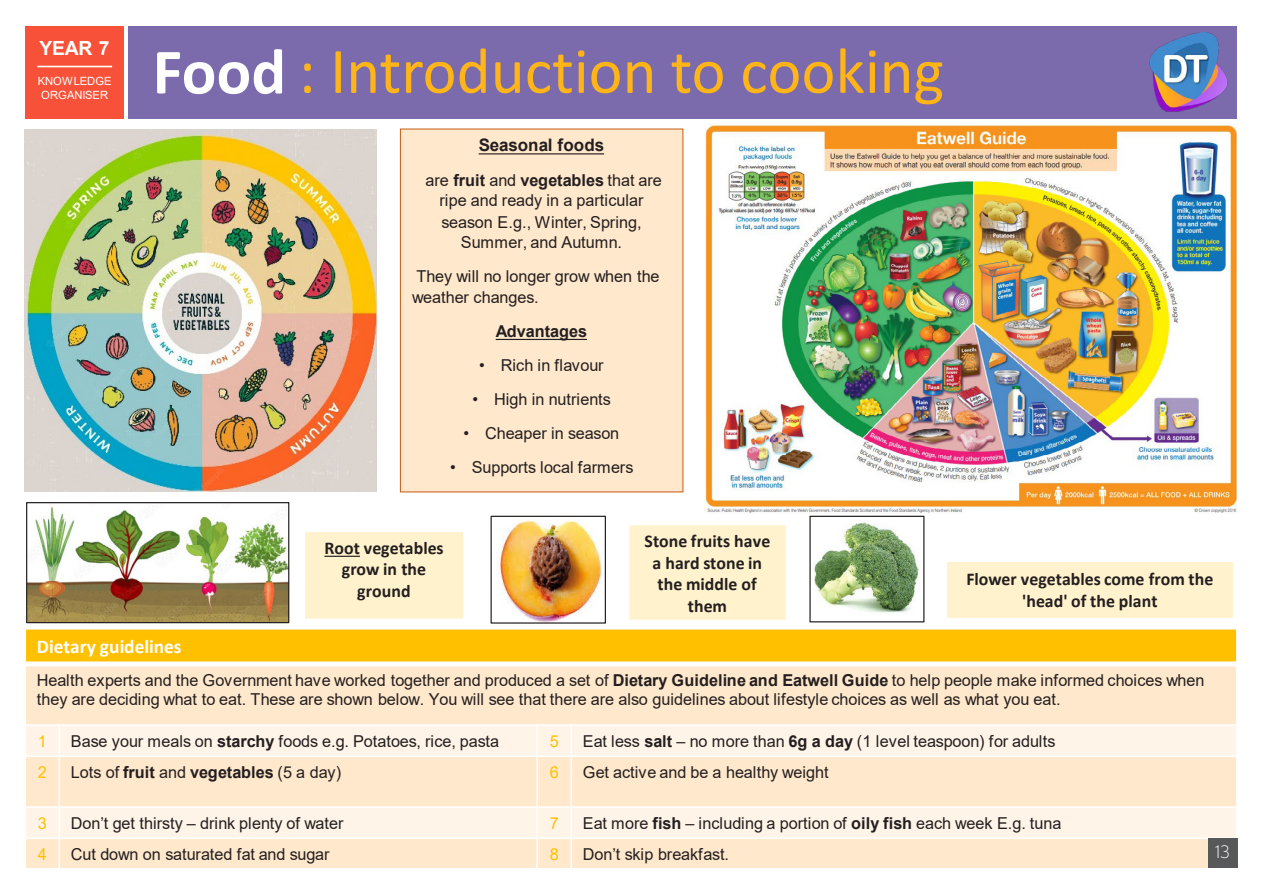
<style>
.page{position:relative;width:1263px;height:893px;background:#fff}
.page>*{position:absolute;margin:0;border:0;box-sizing:border-box;transform-origin:0 0}
.t1{font:65.25px "Calibri";color:#ffb518}
.t2{font:700 19.5px "Calibri";letter-spacing:-.005em;color:#fff}
.t3{font:700 19.5px "Arial";color:#fff}
.t4{font:700 18px/21.5px "Calibri";letter-spacing:.005em;color:#231f20;text-align:center}
.t5{font:200 18px "Interstate";color:#fff}
.t6{font:700 17.25px "Arial";letter-spacing:.005em;color:#231f20}
.t7{font:16.35px/20.9px "Arial";letter-spacing:-.01em;color:#231f20}
.t8{font:16.35px "Arial";letter-spacing:.01em;color:#231f20}
.t9{font:700 16.35px "Arial";letter-spacing:-.01em;color:#231f20}
.t10{font:16.35px "Arial";color:#ffc000}
.t11{font:11.4px/13.6px "Arial";color:#fff;text-align:center}
.s1{font-weight:700;color:#fff}
.s2{font-weight:700}
</style>
<div class="page">
<div style="left:25px;top:26px;width:99px;height:93px;background:#f75239"></div>
<hr style="left:37px;top:66px;width:75px;height:1px;background:#fff">
<div style="left:129px;top:26px;width:1108px;height:92px;background:#7b6bad"></div>
<img style="left:1149px;top:33px;width:79px;height:79px">
<div style="left:25px;top:629px;width:1212px;height:35px;background:#ffc000"></div>
<div style="left:25px;top:664px;width:1212px;height:61px;background:#ffe8cb"></div>
<div style="left:25px;top:725px;width:34px;height:31px;background:#fff4e7"></div>
<div style="left:59px;top:725px;width:478px;height:31px;background:#fff4e7"></div>
<div style="left:537px;top:725px;width:34px;height:31px;background:#fff4e7"></div>
<div style="left:571px;top:725px;width:666px;height:31px;background:#fff4e7"></div>
<div style="left:25px;top:756px;width:34px;height:51px;background:#ffe8cb"></div>
<div style="left:59px;top:756px;width:478px;height:51px;background:#ffe8cb"></div>
<div style="left:537px;top:756px;width:34px;height:51px;background:#ffe8cb"></div>
<div style="left:571px;top:756px;width:666px;height:51px;background:#ffe8cb"></div>
<div style="left:25px;top:807px;width:34px;height:31px;background:#fff4e7"></div>
<div style="left:59px;top:807px;width:478px;height:31px;background:#fff4e7"></div>
<div style="left:537px;top:807px;width:34px;height:31px;background:#fff4e7"></div>
<div style="left:571px;top:807px;width:666px;height:31px;background:#fff4e7"></div>
<div style="left:25px;top:838px;width:34px;height:29px;background:#ffe8cb"></div>
<div style="left:59px;top:838px;width:478px;height:29px;background:#ffe8cb"></div>
<div style="left:537px;top:838px;width:34px;height:29px;background:#ffe8cb"></div>
<div style="left:571px;top:838px;width:666px;height:29px;background:#ffe8cb"></div>
<hr style="left:58px;top:724px;width:2px;height:143px;background:#fff">
<hr style="left:536px;top:724px;width:2px;height:143px;background:#fff">
<hr style="left:570px;top:724px;width:2px;height:143px;background:#fff">
<div style="left:24px;top:661px;width:1213px;height:5px;background:#fff"></div>
<hr style="left:24px;top:724px;width:1213px;height:2px;background:#fff">
<hr style="left:24px;top:755px;width:1213px;height:2px;background:#fff">
<hr style="left:24px;top:806px;width:1213px;height:2px;background:#fff">
<hr style="left:24px;top:837px;width:1213px;height:2px;background:#fff">
<hr style="left:24px;top:628px;width:2px;height:239px;background:#fff">
<hr style="left:1236px;top:628px;width:1px;height:239px;background:#fff">
<img style="left:25px;top:129px;width:352px;height:363px">
<img style="left:705px;top:123px;width:532px;height:390px">
<div style="left:400px;top:129px;width:283px;height:363px;background:#ffe8cb"></div>
<svg style="left:479px;top:153px;width:125px;height:1px"></svg>
<svg style="left:496px;top:339px;width:91px;height:1px"></svg>
<img style="left:28px;top:506px;width:259px;height:115px">
<div style="left:26px;top:502px;width:263px;height:121px;border:1px solid #231f20"></div>
<div style="left:304px;top:531px;width:160px;height:90px;background:#fff2cc"></div>
<hr style="left:303px;top:530px;width:2px;height:93px;background:#fff">
<hr style="left:463px;top:530px;width:2px;height:93px;background:#fff">
<hr style="left:303px;top:530px;width:162px;height:2px;background:#fff">
<hr style="left:303px;top:619px;width:162px;height:4px;background:#fff">
<svg style="left:324px;top:556px;width:36px;height:1px"></svg>
<img style="left:499px;top:519px;width:103px;height:103px">
<div style="left:490px;top:516px;width:116px;height:108px;border:1px solid #231f20"></div>
<div style="left:628px;top:524px;width:158px;height:98px;background:#fff2cc"></div>
<hr style="left:628px;top:524px;width:1px;height:101px;background:#fff">
<hr style="left:628px;top:524px;width:159px;height:1px;background:#fff">
<div style="left:628px;top:620px;width:159px;height:5px;background:#fff"></div>
<img style="left:814px;top:522px;width:105px;height:91px">
<div style="left:809px;top:516px;width:115px;height:106px;border:1px solid #231f20"></div>
<div style="left:947px;top:563px;width:286px;height:55px;background:#fff2cc"></div>
<div style="left:1208px;top:838px;width:29px;height:29px;background:#57585a"></div>
<p class="t3" style="left:39px;top:35px;width:71px">YEAR 7</p>
<p class="t11" style="left:38px;top:74px;width:76px">KNOWLEDGE<br>ORGANISER</p>
<p class="t1" style="left:153px;top:26px;width:793px"><span class="s1">Food</span> : Introduction to cooking</p>
<p class="t6" style="left:479px;top:133px;width:127px">Seasonal foods</p>
<p class="t7" style="left:426px;top:169px;width:238px;text-align:center">are <span class="s2">fruit</span> and <span class="s2">vegetables</span> that are ripe and ready in a particular season E.g., Winter, Spring,<br>Summer, and Autumn.</p>
<p class="t7" style="left:412px;top:266px;width:249px">They will no longer grow when the weather changes.</p>
<p class="t9" style="left:496px;top:320px;width:93px">Advantages</p>
<p class="t8" style="left:479px;top:354px;width:126px">• Rich in flavour</p>
<p class="t7" style="left:472px;top:389px;width:140px">• High in nutrients</p>
<p class="t7" style="left:464px;top:423px;width:157px">• Cheaper in season</p>
<p class="t7" style="left:450px;top:457px;width:185px">• Supports local farmers</p>
<p class="t4" style="left:324px;top:537px;width:121px">Root vegetables grow in the ground</p>
<p class="t4" style="left:644px;top:530px;width:127px">Stone fruits have a hard stone in the middle of them</p>
<p class="t4" style="left:966px;top:568px;width:248px">Flower vegetables come from the 'head' of the plant</p>
<p class="t2" style="left:37px;top:633px;width:146px">Dietary guidelines</p>
<p class="t7" style="left:37px;top:670px;width:1169px;line-height:19.5px">Health experts and the Government have worked together and produced a set of <span class="s2">Dietary Guideline and Eatwell Guide</span> to help people make informed choices when they are deciding what to eat. These are shown below. You will see that there are also guidelines about lifestyle choices as well as what you eat.</p>
<p class="t10" style="left:38px;top:730px;width:11px">1</p>
<p class="t7" style="left:71px;top:731px;width:430px">Base your meals on <span class="s2">starchy</span> foods e.g. Potatoes, rice, pasta</p>
<p class="t10" style="left:550px;top:730px;width:11px">5</p>
<p class="t7" style="left:583px;top:731px;width:474px">Eat less <span class="s2">salt</span> – no more than <span class="s2">6g a day</span> (1 level teaspoon) for adults</p>
<p class="t10" style="left:38px;top:761px;width:11px">2</p>
<p class="t7" style="left:71px;top:762px;width:272px">Lots of <span class="s2">fruit</span> and <span class="s2">vegetables</span> (5 a day)</p>
<p class="t10" style="left:550px;top:761px;width:11px">6</p>
<p class="t7" style="left:583px;top:762px;width:247px">Get active and be a healthy weight</p>
<p class="t10" style="left:38px;top:812px;width:11px">3</p>
<p class="t7" style="left:71px;top:813px;width:274px">Don’t get thirsty – drink plenty of water</p>
<p class="t10" style="left:550px;top:812px;width:11px">7</p>
<p class="t7" style="left:583px;top:813px;width:480px">Eat more <span class="s2">fish</span> – including a portion of <span class="s2">oily fish</span> each week E.g. tuna</p>
<p class="t10" style="left:38px;top:843px;width:11px">4</p>
<p class="t7" style="left:71px;top:844px;width:260px">Cut down on saturated fat and sugar</p>
<p class="t10" style="left:550px;top:843px;width:11px">8</p>
<p class="t7" style="left:583px;top:844px;width:148px">Don’t skip breakfast.</p>
<p class="t5" style="left:1215px;top:842px;width:17px">13</p>
</div>
